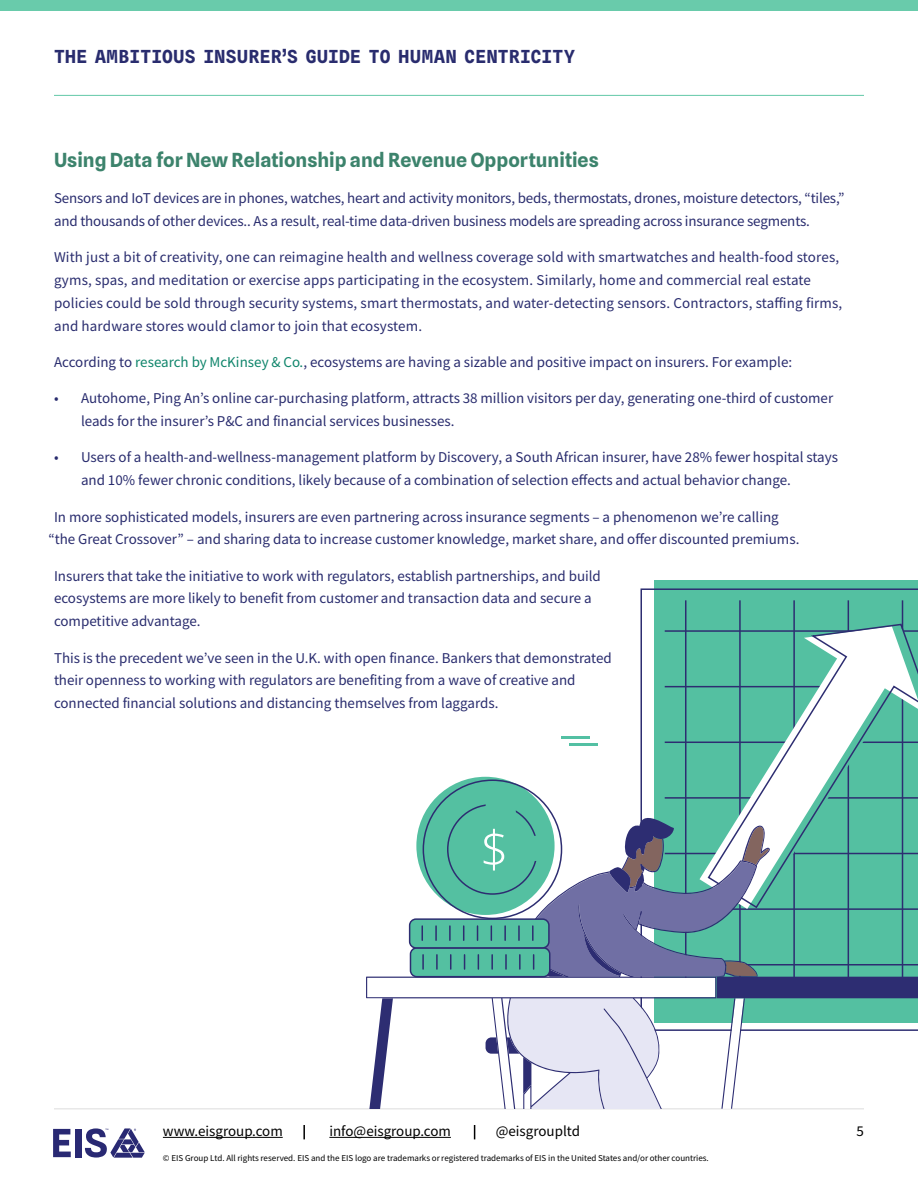
<style>
.page{position:relative;width:918px;height:1188px;background:#fff}
.page>*{position:absolute;margin:0;border:0;box-sizing:border-box;transform-origin:0 0}
.t1{font:700 19.5px "Spline Sans";color:#3c836c}
.t2{font:18px "Spline Sans Mono";letter-spacing:.025em;color:#292c6e}
.t3{font:15px/22.8px "Source Sans Variable";color:#292c6e}
.t4{font:15px "Source Sans Variable";color:#000}
.t5{font:9px "Source Sans Variable";color:#000}
.s1{color:#0f856b}
</style>
<div class="page">
<div style="left:0;top:0;width:918px;height:11px;background:#69cbab"></div>
<hr style="left:54px;top:95px;width:810px;height:1px;background:#69cbab">
<hr style="left:54px;top:1108px;width:810px;height:2px;background:#000">
<hr style="left:163px;top:1137px;width:120px;height:1px;background:#000">
<hr style="left:329px;top:1137px;width:122px;height:1px;background:#000">
<svg style="left:303px;top:1125px;width:2px;height:14px"></svg>
<svg style="left:474px;top:1125px;width:1px;height:14px"></svg>
<svg style="left:53px;top:1129px;width:18px;height:28px"></svg>
<div style="left:75px;top:1129px;width:6px;height:28px;background:#292973"></div>
<svg style="left:85px;top:1128px;width:60px;height:30px"></svg>
<svg style="left:416px;top:777px;width:139px;height:138px"></svg>
<svg style="left:640px;top:588px;width:278px;height:203px;background:#67c1aa"></svg>
<hr style="left:685px;top:600px;width:1px;height:397px;background:#2d2d71">
<hr style="left:739px;top:600px;width:2px;height:397px;background:#2d2d71">
<hr style="left:793px;top:600px;width:2px;height:397px;background:#2d2d71">
<hr style="left:848px;top:600px;width:1px;height:397px;background:#2d2d71">
<hr style="left:902px;top:600px;width:1px;height:397px;background:#2d2d71">
<hr style="left:665px;top:630px;width:253px;height:2px;background:#2d2d71">
<hr style="left:665px;top:686px;width:253px;height:1px;background:#2d2d71">
<hr style="left:665px;top:742px;width:253px;height:1px;background:#2d2d71">
<svg style="left:707px;top:623px;width:211px;height:168px"></svg>
<svg style="left:367px;top:791px;width:551px;height:318px"></svg>
<hr style="left:569px;top:743px;width:28px;height:3px;background:#53c0a3">
<hr style="left:561px;top:736px;width:29px;height:2px;background:#53c0a3">
<p class="t2" style="left:54px;top:45px;width:523px">THE AMBITIOUS INSURER’S GUIDE TO HUMAN CENTRICITY</p>
<h1 class="t1" style="left:54px;top:147px;width:547px">Using Data for New Relationship and Revenue Opportunities</h1>
<p class="t3" style="left:54px;top:187px;width:792px">Sensors and IoT devices are in phones, watches, heart and activity monitors, beds, thermostats, drones, moisture detectors, “tiles,” and thousands of other devices.. As a result, real-time data-driven business models are spreading across insurance segments.</p>
<p class="t3" style="left:54px;top:246px;width:790px">With just a bit of creativity, one can reimagine health and wellness coverage sold with smartwatches and health-food stores, gyms, spas, and meditation or exercise apps participating in the ecosystem. Similarly, home and commercial real estate policies could be sold through security systems, smart thermostats, and water-detecting sensors. Contractors, staffing firms, and hardware stores would clamor to join that ecosystem.</p>
<p class="t3" style="left:54px;top:351px;width:740px">According to <span class="s1">research by McKinsey &amp; Co.</span>, ecosystems are having a sizable and positive impact on insurers. For example:</p>
<p class="t3" style="left:81px;top:387px;width:754px;text-indent:-27px">• Autohome, Ping An’s online car-purchasing platform, attracts 38 million visitors per day, generating one-third of customer leads for the insurer’s P&amp;C and financial services businesses.</p>
<p class="t3" style="left:81px;top:446px;width:759px;text-indent:-27px">• Users of a health-and-wellness-management platform by Discovery, a South African insurer, have 28% fewer hospital stays and 10% fewer chronic conditions, likely because of a combination of selection effects and actual behavior change.</p>
<p class="t3" style="left:49px;top:505px;width:752px;text-indent:5px">In more sophisticated models, insurers are even partnering across insurance segments – a phenomenon we’re calling “the Great Crossover” – and sharing data to increase customer knowledge, market share, and offer discounted premiums.</p>
<p class="t3" style="left:54px;top:564px;width:548px">Insurers that take the initiative to work with regulators, establish partnerships, and build ecosystems are more likely to benefit from customer and transaction data and secure a competitive advantage.</p>
<p class="t3" style="left:54px;top:646px;width:559px">This is the precedent we’ve seen in the U.K. with open finance. Bankers that demonstrated their openness to working with regulators are benefiting from a wave of creative and connected financial solutions and distancing themselves from laggards.</p>
<p class="t4" style="left:163px;top:1122px;width:121px">www.eisgroup.com</p>
<p class="t4" style="left:329px;top:1122px;width:123px">info@eisgroup.com</p>
<p class="t4" style="left:496px;top:1122px;width:86px">@eisgroupltd</p>
<p class="t5" style="left:163px;top:1152px;width:547px">© EIS Group Ltd. All rights reserved. EIS and the EIS logo are trademarks or registered trademarks of EIS in the United States and/or other countries.</p>
<p class="t4" style="left:857px;top:1122px;width:9px">5</p>
</div>
